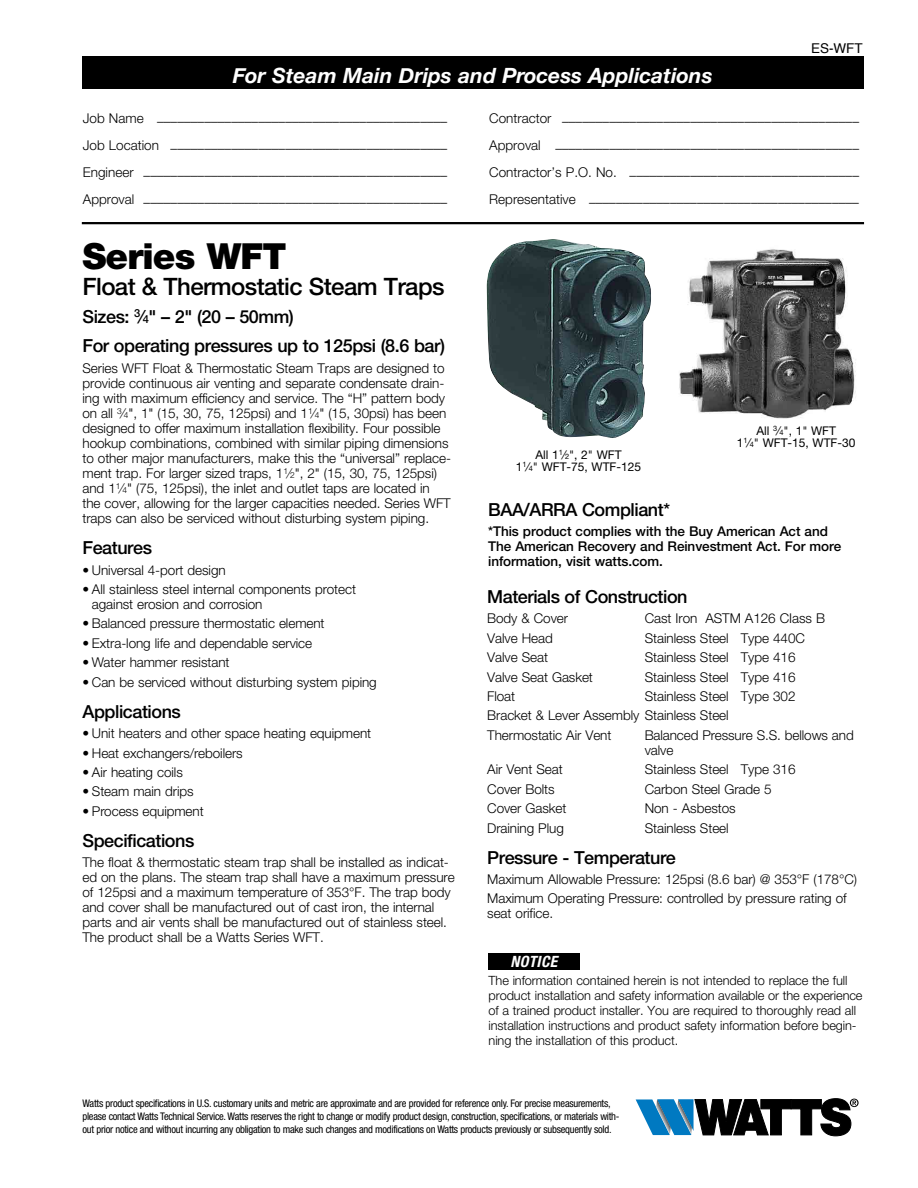
<style>
.page{position:relative;width:918px;height:1188px;background:#fff}
.page>*{position:absolute;margin:0;border:0;box-sizing:border-box;transform-origin:0 0}
.t1{font:900 36px "Helvetica Neue LT Std";letter-spacing:-.025em;color:#000}
.t2{font:500 24px "Helvetica Neue LT Std";letter-spacing:-.025em;color:#000}
.t3{font:italic 700 21px "Helvetica Neue";color:#fff}
.t4{font:500 18px/28.3px "Helvetica Neue LT Std";letter-spacing:-.025em;color:#000}
.t5{font:italic 700 condensed 15.6px "Helvetica Neue LT Std";letter-spacing:.025em;color:#fff}
.t6{font:300 13.5px/15px "Helvetica Neue LT Std";letter-spacing:-.005em;color:#000}
.t7{font:500 13.5px/15px "Helvetica Neue LT Std";letter-spacing:-.005em;color:#000}
.t8{font:13.5px "Helvetica";color:#000}
.t9{font:300 12.75px/15px "Helvetica Neue LT Std";letter-spacing:-.005em;color:#000}
.t10{font:12px/12px "Helvetica Neue LT Std";color:#000;text-align:center}
.t11{font:condensed 10.5px/13.2px "Helvetica Neue LT Std";letter-spacing:-.025em;color:#000}
.s1{font-size:11.1px}
.s2{font-size:8.4px}
.s3{font-size:7.5px}
</style>
<div class="page">
<img style="left:679px;top:249px;width:177px;height:170px">
<div style="left:82px;top:57px;width:781px;height:32px;background:#000"></div>
<hr style="left:82px;top:222px;width:782px;height:2px;background:#000">
<svg style="left:636px;top:1098px;width:223px;height:38px"></svg>
<div style="left:488px;top:953px;width:91px;height:16px;background:#000"></div>
<img style="left:487px;top:239px;width:164px;height:199px">
<p class="t8" style="left:811px;top:38px;width:53px">ES-WFT</p>
<h3 class="t3" style="left:233px;top:62px;width:481px">For Steam Main Drips and Process Applications</h3>
<p class="t6" style="left:83px;top:113px;width:366px">Job Name –––––––––––––––––––––––––––––––––––––––––––</p>
<p class="t6" style="left:489px;top:113px;width:371px">Contractor ––––––––––––––––––––––––––––––––––––––––––––</p>
<p class="t6" style="left:83px;top:140px;width:366px">Job Location –––––––––––––––––––––––––––––––––––––––––</p>
<p class="t6" style="left:489px;top:140px;width:371px">Approval –––––––––––––––––––––––––––––––––––––––––––––</p>
<p class="t6" style="left:83px;top:168px;width:366px">Engineer –––––––––––––––––––––––––––––––––––––––––––––</p>
<p class="t6" style="left:489px;top:168px;width:371px">Contractor’s P.O. No. ––––––––––––––––––––––––––––––––––</p>
<p class="t6" style="left:83px;top:195px;width:366px">Approval –––––––––––––––––––––––––––––––––––––––––––––</p>
<p class="t6" style="left:489px;top:195px;width:371px">Representative ––––––––––––––––––––––––––––––––––––––––</p>
<h1 class="t1" style="left:83px;top:235px;width:205px">Series WFT</h1>
<h2 class="t2" style="left:83px;top:272px;width:363px">Float &amp; Thermostatic Steam Traps</h2>
<h3 class="t4" style="left:83px;top:302px;width:364px">Sizes: <sup>3</sup>⁄<span class="s1">4</span>" – 2" (20 – 50mm)<br>For operating pressures up to 125psi (8.6 bar)</h3>
<p class="t6" style="left:83px;top:361px;width:370px">Series WFT Float &amp; Thermostatic Steam Traps are designed to provide continuous air venting and separate condensate drain&shy;ing with maximum efficiency and service. The “H” pattern body on all <sup>3</sup>⁄<span class="s2">4</span>", 1" (15, 30, 75, 125psi) and 1<sup>1</sup>⁄<span class="s2">4</span>" (15, 30psi) has been designed to offer maximum installation flexibility. Four possible hookup combinations, combined with similar piping dimensions to other major manufacturers, make this the “universal” replace&shy;ment trap. For larger sized traps, 1<sup>1</sup>⁄<span class="s2">2</span>", 2" (15, 30, 75, 125psi) and 1<sup>1</sup>⁄<span class="s2">4</span>" (75, 125psi), the inlet and outlet taps are located in the cover, allowing for the larger capacities needed. Series WFT traps can also be serviced without disturbing system piping.</p>
<h3 class="t4" style="left:83px;top:533px;width:71px">Features</h3>
<p class="t6" style="left:83px;top:562px;width:145px">• Universal 4-port design</p>
<p class="t6" style="left:92px;top:581px;width:266px;text-indent:-9px">• All stainless steel internal components protect against erosion and corrosion</p>
<p class="t6" style="left:83px;top:616px;width:244px">• Balanced pressure thermostatic element</p>
<p class="t6" style="left:83px;top:635px;width:231px">• Extra-long life and dependable service</p>
<p class="t6" style="left:83px;top:655px;width:149px">• Water hammer resistant</p>
<p class="t6" style="left:83px;top:674px;width:296px">• Can be serviced without disturbing system piping</p>
<h3 class="t4" style="left:83px;top:697px;width:100px">Applications</h3>
<p class="t6" style="left:83px;top:726px;width:290px">• Unit heaters and other space heating equipment</p>
<p class="t6" style="left:83px;top:745px;width:162px">• Heat exchangers/reboilers</p>
<p class="t6" style="left:83px;top:764px;width:102px">• Air heating coils</p>
<p class="t6" style="left:83px;top:784px;width:113px">• Steam main drips</p>
<p class="t6" style="left:83px;top:803px;width:123px">• Process equipment</p>
<h3 class="t4" style="left:83px;top:826px;width:113px">Specifications</h3>
<p class="t6" style="left:83px;top:855px;width:374px">The float &amp; thermostatic steam trap shall be installed as indicat&shy;ed on the plans. The steam trap shall have a maximum pressure of 125psi and a maximum temperature of 353°F. The trap body and cover shall be manufactured out of cast iron, the internal parts and air vents shall be manufactured out of stainless steel.<br>The product shall be a Watts Series WFT.</p>
<p class="t10" style="left:516px;top:449px;width:127px">All 1<sup>1</sup>⁄<span class="s3">2</span>", 2" WFT<br>1<sup>1</sup>⁄<span class="s3">4</span>" WFT-75, WTF-125</p>
<p class="t10" style="left:737px;top:425px;width:120px">All <sup>3</sup>⁄<span class="s3">4</span>", 1" WFT<br>1<sup>1</sup>⁄<span class="s3">4</span>" WFT-15, WTF-30</p>
<h3 class="t4" style="left:488px;top:495px;width:183px">BAA/ARRA Compliant*</h3>
<p class="t7" style="left:488px;top:524px;width:355px">*This product complies with the Buy American Act and<br>The American Recovery and Reinvestment Act. For more information, visit watts.com.</p>
<h3 class="t4" style="left:487px;top:582px;width:202px">Materials of Construction</h3>
<p class="t6" style="left:487px;top:611px;width:82px">Body &amp; Cover</p>
<p class="t6" style="left:645px;top:611px;width:182px">Cast Iron ASTM A126 CIass B</p>
<p class="t6" style="left:487px;top:630px;width:67px">Valve Head</p>
<p class="t6" style="left:645px;top:630px;width:162px">Stainless Steel Type 440C</p>
<p class="t6" style="left:487px;top:650px;width:62px">Valve Seat</p>
<p class="t6" style="left:645px;top:650px;width:152px">Stainless Steel Type 416</p>
<p class="t6" style="left:487px;top:669px;width:107px">Valve Seat Gasket</p>
<p class="t6" style="left:645px;top:669px;width:152px">Stainless Steel Type 416</p>
<p class="t6" style="left:487px;top:688px;width:29px">Float</p>
<p class="t6" style="left:487px;top:686px;width:310px;line-height:19.5px;text-indent:158px">Stainless Steel Type 302<br>Bracket &amp; Lever Assembly Stainless Steel<br>Thermostatic Air Vent</p>
<p class="t6" style="left:645px;top:727px;width:211px">Balanced Pressure S.S. bellows and valve</p>
<p class="t6" style="left:487px;top:762px;width:77px">Air Vent Seat</p>
<p class="t6" style="left:645px;top:762px;width:152px">Stainless Steel Type 316</p>
<p class="t6" style="left:487px;top:781px;width:69px">Cover Bolts</p>
<p class="t6" style="left:645px;top:781px;width:128px">Carbon Steel Grade 5</p>
<p class="t6" style="left:487px;top:801px;width:81px">Cover Gasket</p>
<p class="t6" style="left:645px;top:801px;width:92px">Non - Asbestos</p>
<p class="t6" style="left:487px;top:820px;width:78px">Draining Plug</p>
<p class="t6" style="left:645px;top:820px;width:85px">Stainless Steel</p>
<h3 class="t4" style="left:487px;top:843px;width:190px">Pressure - Temperature</h3>
<p class="t6" style="left:487px;top:869px;width:371px;line-height:19.5px">Maximum Allowable Pressure: 125psi (8.6 bar) @ 353°F (178°C)<br>Maximum Operating Pressure: controlled by pressure rating of</p>
<p class="t6" style="left:487px;top:906px;width:67px">seat orifice.</p>
<p class="t5" style="left:510px;top:952px;width:48px">NOTICE</p>
<p class="t9" style="left:489px;top:972px;width:375px">The information contained herein is not intended to replace the full product installation and safety information available or the experience of a trained product installer. You are required to thoroughly read all installation instructions and product safety information before begin&shy;ning the installation of this product.</p>
<p class="t11" style="left:82px;top:1096px;width:539px">Watts product specifications in U.S. customary units and metric are approximate and are provided for reference only. For precise measurements, please contact Watts Technical Service. Watts reserves the right to change or modify product design, construction, specifications, or materials with&shy;out prior notice and without incurring any obligation to make such changes and modifications on Watts products previously or subsequently sold.</p>
</div>
